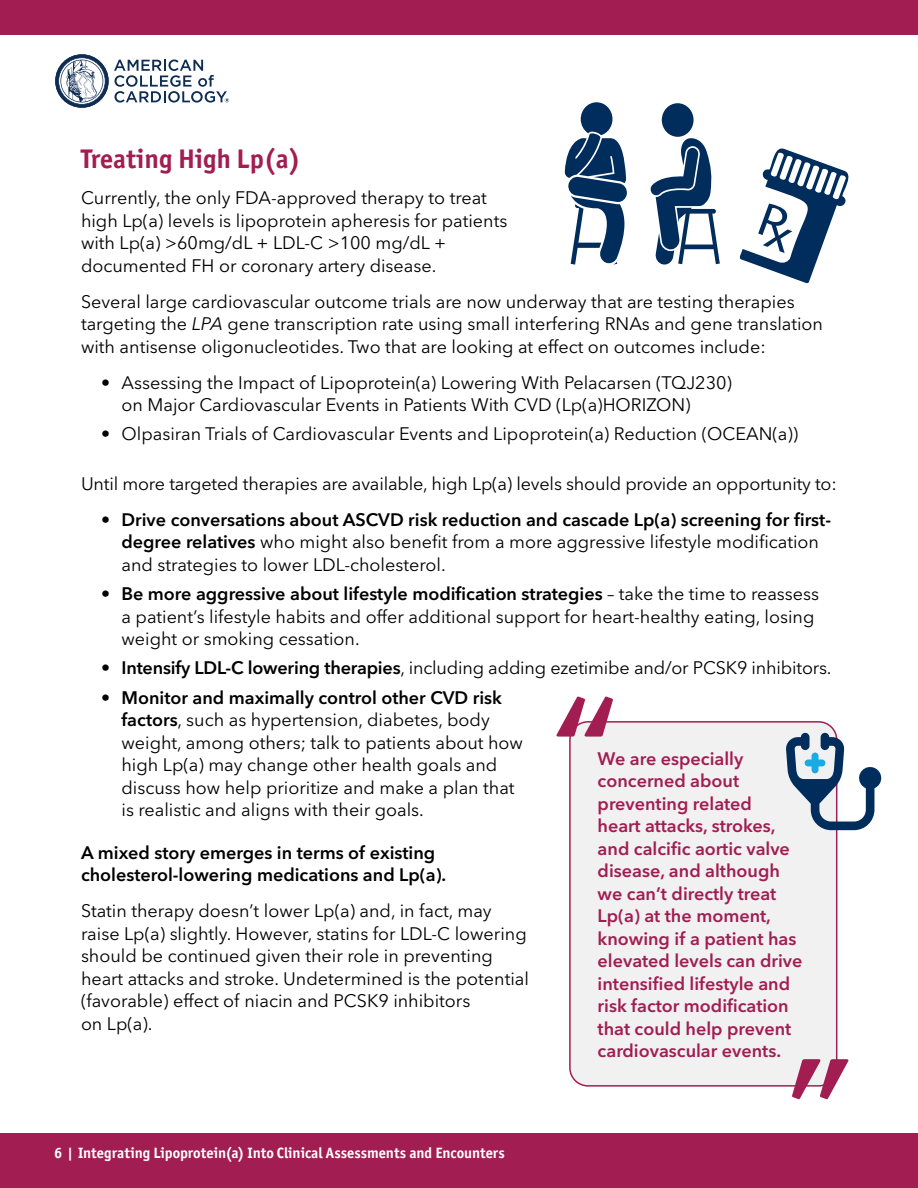
<style>
.page{position:relative;width:918px;height:1188px;background:#fff}
.page>*{position:absolute;margin:0;border:0;box-sizing:border-box;transform-origin:0 0}
.t1{font:700 27px "Officina Sans ITC Pro";color:#a21d51}
.t2{font:18px/22.5px "Avenir Next World";color:#000}
.t3{font:600 18px/22.5px "Avenir Next World";color:#a21d51}
.t4{font:600 18px/22.5px "Avenir Next World";color:#000}
.t5{font:700 15px "Officina Sans ITC Pro";color:#fff}
.s1{font-style:italic}
.s2{font-weight:600}
</style>
<div class="page">
<div style="left:0;top:0;width:918px;height:35px;background:#a21d51"></div>
<svg style="left:55px;top:54px;width:174px;height:54px"></svg>
<div style="left:0;top:1133px;width:918px;height:55px;background:#a21d51"></div>
<div style="left:662px;top:103px;width:32px;height:34px;background:#002d5b;border-radius:50%"></div>
<svg style="left:650px;top:138px;width:70px;height:127px"></svg>
<svg style="left:565px;top:102px;width:62px;height:163px"></svg>
<svg style="left:739px;top:148px;width:110px;height:135px"></svg>
<div style="left:570px;top:722px;width:267px;height:364px;background:#f1f1f2;border-radius:18px"></div>
<div style="left:569px;top:721px;width:268px;height:366px;border:2px solid #a21d51;border-radius:18px"></div>
<svg style="left:556px;top:697px;width:57px;height:40px"></svg>
<svg style="left:792px;top:1059px;width:56px;height:40px"></svg>
<svg style="left:786px;top:733px;width:95px;height:97px"></svg>
<h1 class="t1" style="left:81px;top:142px;width:221px">Treating High Lp(a)</h1>
<p class="t2" style="left:81px;top:187px;width:428px">Currently, the only FDA-approved therapy to treat high Lp(a) levels is lipoprotein apheresis for patients with Lp(a) &gt;60mg/dL + LDL-C &gt;100 mg/dL + documented FH or coronary artery disease.</p>
<p class="t2" style="left:81px;top:290px;width:744px">Several large cardiovascular outcome trials are now underway that are testing therapies targeting the <span class="s1">LPA</span> gene transcription rate using small interfering RNAs and gene translation with antisense oligonucleotides. Two that are looking at effect on outcomes include:</p>
<p class="t2" style="left:122px;top:371px;width:612px;text-indent:-20px">• Assessing the Impact of Lipoprotein(a) Lowering With Pelacarsen (TQJ230) on Major Cardiovascular Events in Patients With CVD (Lp(a)HORIZON)</p>
<p class="t2" style="left:101px;top:423px;width:699px">• Olpasiran Trials of Cardiovascular Events and Lipoprotein(a) Reduction (OCEAN(a))</p>
<p class="t2" style="left:81px;top:472px;width:757px">Until more targeted therapies are available, high Lp(a) levels should provide an opportunity to:</p>
<p class="t2" style="left:122px;top:508px;width:711px;text-indent:-20px">• <span class="s2">Drive conversations about ASCVD risk reduction and cascade Lp(a) screening for first&shy;degree relatives</span> who might also benefit from a more aggressive lifestyle modification and strategies to lower LDL-cholesterol.</p>
<p class="t2" style="left:122px;top:583px;width:699px;text-indent:-20px">• <span class="s2">Be more aggressive about lifestyle modification strategies</span> – take the time to reassess a patient’s lifestyle habits and offer additional support for heart-healthy eating, losing weight or smoking cessation.</p>
<p class="t2" style="left:101px;top:657px;width:732px">• <span class="s2">Intensify LDL-C lowering therapies</span>, including adding ezetimibe and/or PCSK9 inhibitors.</p>
<p class="t2" style="left:122px;top:686px;width:403px;text-indent:-20px">• <span class="s2">Monitor and maximally control other CVD risk factors</span>, such as hypertension, diabetes, body weight, among others; talk to patients about how high Lp(a) may change other health goals and discuss how help prioritize and make a plan that is realistic and aligns with their goals.</p>
<p class="t4" style="left:81px;top:841px;width:367px">A mixed story emerges in terms of existing cholesterol-lowering medications and Lp(a).</p>
<p class="t2" style="left:81px;top:900px;width:450px">Statin therapy doesn’t lower Lp(a) and, in fact, may raise Lp(a) slightly. However, statins for LDL-C lowering should be continued given their role in preventing heart attacks and stroke. Undetermined is the potential (favorable) effect of niacin and PCSK9 inhibitors<br>on Lp(a).</p>
<p class="t3" style="left:598px;top:747px;width:206px">We are especially concerned about preventing related<br>heart attacks, strokes, and calcific aortic valve disease, and although we can’t directly treat<br>Lp(a) at the moment, knowing if a patient has elevated levels can drive intensified lifestyle and risk factor modification that could help prevent cardiovascular events.</p>
<p class="t5" style="left:54px;top:1143px;width:452px">6 | Integrating Lipoprotein(a) Into Clinical Assessments and Encounters</p>
</div>
